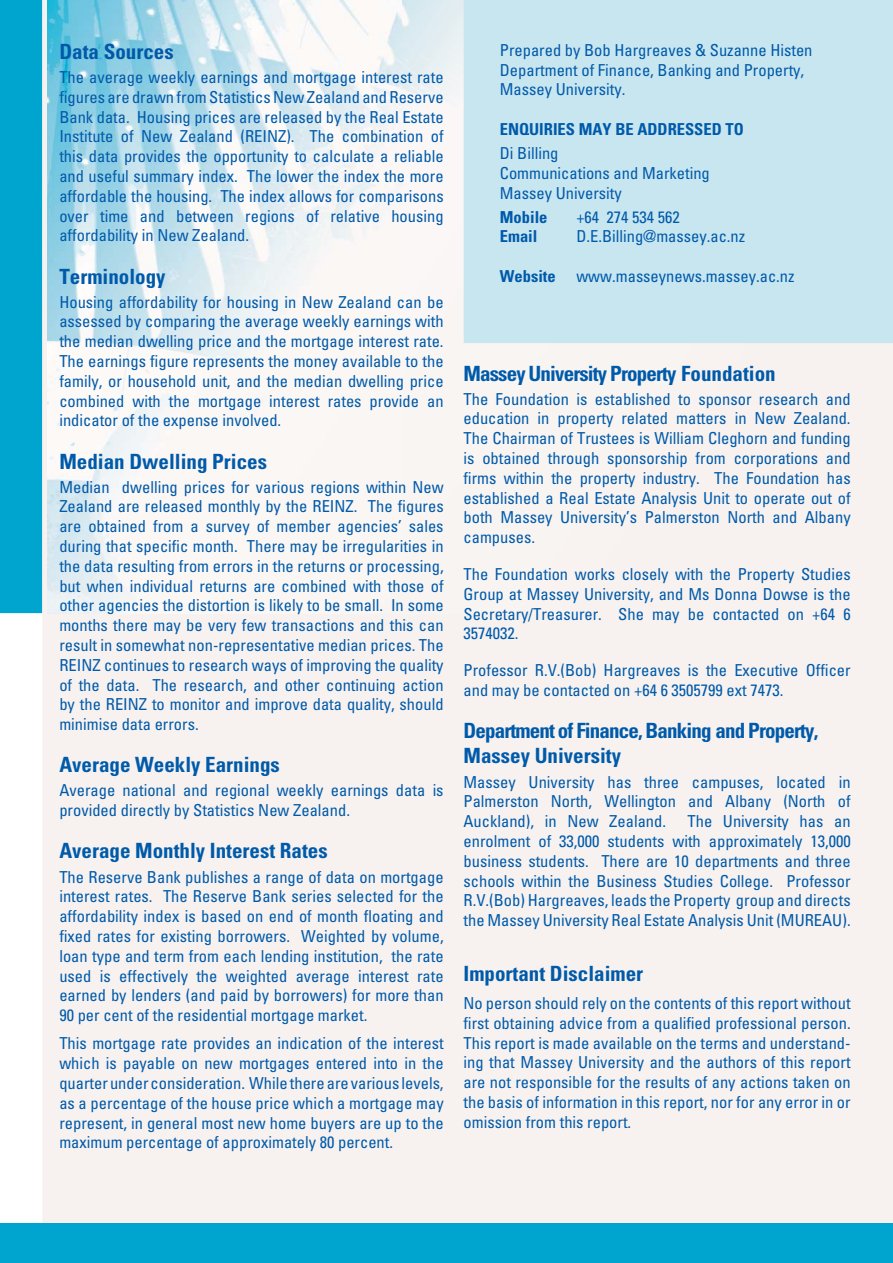
<style>
.page{position:relative;width:893px;height:1263px;background:#fff}
.page>*{position:absolute;margin:0;border:0;box-sizing:border-box;transform-origin:0 0}
.t1{font:21px "Univers Condensed Bold Macron";color:#005aaa}
.t2{font:21px/25.2px "Univers Condensed Bold Macron";letter-spacing:-.04em;color:#005aaa}
.t3{font:16.5px/19.8px "Univers Condensed Macron";color:#005aaa;text-align:justify}
.t4{font:16.5px "Univers Condensed Bold Macron";color:#005aaa}
.s1{font-family:"Univers Condensed Bold Macron"}
</style>
<div class="page">
<div style="left:0;top:0;width:42px;height:613px;background:#00a5cf"></div>
<div style="left:42px;top:0;width:850px;height:1223px;background:#f7f2f0"></div>
<img style="left:48px;top:0;width:756px;height:613px">
<div style="left:0;top:1223px;width:892px;height:40px;background:#00a5cf"></div>
<div style="left:463px;top:0;width:429px;height:343px;background:#c8e6f0"></div>
<p class="t1" style="left:59px;top:44px;width:116px">Data Sources</p>
<p class="t3" style="left:59px;top:69px;width:386px">The average weekly earnings and mortgage interest rate figures are drawn from Statistics New Zealand and Reserve Bank data. Housing prices are released by the Real Estate Institute of New Zealand (REINZ). The combination of this data provides the opportunity to calculate a reliable and useful summary index. The lower the index the more affordable the housing. The index allows for comparisons over time and between regions of relative housing affordability in New Zealand.</p>
<p class="t1" style="left:59px;top:268px;width:108px">Terminology</p>
<p class="t3" style="left:59px;top:294px;width:386px">Housing affordability for housing in New Zealand can be assessed by comparing the average weekly earnings with the median dwelling price and the mortgage interest rate.<br>The earnings figure represents the money available to the family, or household unit, and the median dwelling price combined with the mortgage interest rates provide an indicator of the expense involved.</p>
<p class="t1" style="left:59px;top:453px;width:209px">Median Dwelling Prices</p>
<p class="t3" style="left:59px;top:479px;width:386px">Median dwelling prices for various regions within New Zealand are released monthly by the REINZ. The figures are obtained from a survey of member agencies’ sales during that specific month. There may be irregularities in the data resulting from errors in the returns or processing, but when individual returns are combined with those of other agencies the distortion is likely to be small. In some months there may be very few transactions and this can result in somewhat non-representative median prices. The REINZ continues to research ways of improving the quality of the data. The research, and other continuing action by the REINZ to monitor and improve data quality, should minimise data errors.</p>
<p class="t1" style="left:59px;top:757px;width:222px">Average Weekly Earnings</p>
<p class="t3" style="left:59px;top:783px;width:386px">Average national and regional weekly earnings data is provided directly by Statistics New Zealand.</p>
<p class="t1" style="left:59px;top:843px;width:270px">Average Monthly Interest Rates</p>
<p class="t3" style="left:59px;top:869px;width:386px">The Reserve Bank publishes a range of data on mortgage interest rates. The Reserve Bank series selected for the affordability index is based on end of month floating and fixed rates for existing borrowers. Weighted by volume, loan type and term from each lending institution, the rate used is effectively the weighted average interest rate earned by lenders (and paid by borrowers) for more than 90 per cent of the residential mortgage market.</p>
<p class="t3" style="left:59px;top:1036px;width:386px">This mortgage rate provides an indication of the interest which is payable on new mortgages entered into in the quarter under consideration. While there are various levels, as a percentage of the house price which a mortgage may represent, in general most new home buyers are up to the maximum percentage of approximately 80 percent.</p>
<p class="t3" style="left:500px;top:42px;width:314px;text-align:left">Prepared by Bob Hargreaves &amp; Suzanne Histen<br>Department of Finance, Banking and Property,<br>Massey University.</p>
<p class="t4" style="left:500px;top:123px;width:245px">ENQUIRIES MAY BE ADDRESSED TO</p>
<p class="t3" style="left:500px;top:145px;width:211px;text-align:left">Di Billing<br>Communications and Marketing<br>Massey University</p>
<p class="t4" style="left:500px;top:211px;width:49px">Mobile</p>
<p class="t3" style="left:576px;top:209px;width:105px">+64 274 534 562</p>
<p class="t4" style="left:500px;top:230px;width:39px">Email</p>
<p class="t3" style="left:576px;top:229px;width:170px">D.E.Billing@massey.ac.nz</p>
<p class="t3" style="left:500px;top:268px;width:296px"><span class="s1">Website</span> www.masseynews.massey.ac.nz</p>
<p class="t2" style="left:463px;top:363px;width:314px">Massey University Property Foundation</p>
<p class="t3" style="left:463px;top:391px;width:388px">The Foundation is established to sponsor research and education in property related matters in New Zealand.<br>The Chairman of Trustees is William Cleghorn and funding is obtained through sponsorship from corporations and firms within the property industry. The Foundation has established a Real Estate Analysis Unit to operate out of both Massey University’s Palmerston North and Albany campuses.</p>
<p class="t3" style="left:463px;top:566px;width:388px">The Foundation works closely with the Property Studies Group at Massey University, and Ms Donna Dowse is the Secretary/Treasurer. She may be contacted on +64 6<br>3574032.</p>
<p class="t3" style="left:463px;top:662px;width:388px">Professor R.V.(Bob) Hargreaves is the Executive Officer and may be contacted on +64 6 3505799 ext 7473.</p>
<p class="t2" style="left:463px;top:720px;width:356px">Department of Finance, Banking and Property,<br>Massey University</p>
<p class="t3" style="left:463px;top:774px;width:388px">Massey University has three campuses, located in Palmerston North, Wellington and Albany (North of Auckland), in New Zealand.</p>
<p class="t3" style="left:463px;top:813px;width:388px;text-indent:224px">The University has an enrolment of 33,000 students with approximately 13,000 business students. There are 10 departments and three schools within the Business Studies College. Professor R.V.(Bob) Hargreaves, leads the Property group and directs the Massey University Real Estate Analysis Unit (MUREAU).</p>
<p class="t1" style="left:463px;top:966px;width:181px">Important Disclaimer</p>
<p class="t3" style="left:463px;top:995px;width:388px">No person should rely on the contents of this report without first obtaining advice from a qualified professional person.<br>This report is made available on the terms and understand&shy;ing that Massey University and the authors of this report are not responsible for the results of any actions taken on the basis of information in this report, nor for any error in or omission from this report.</p>
</div>
